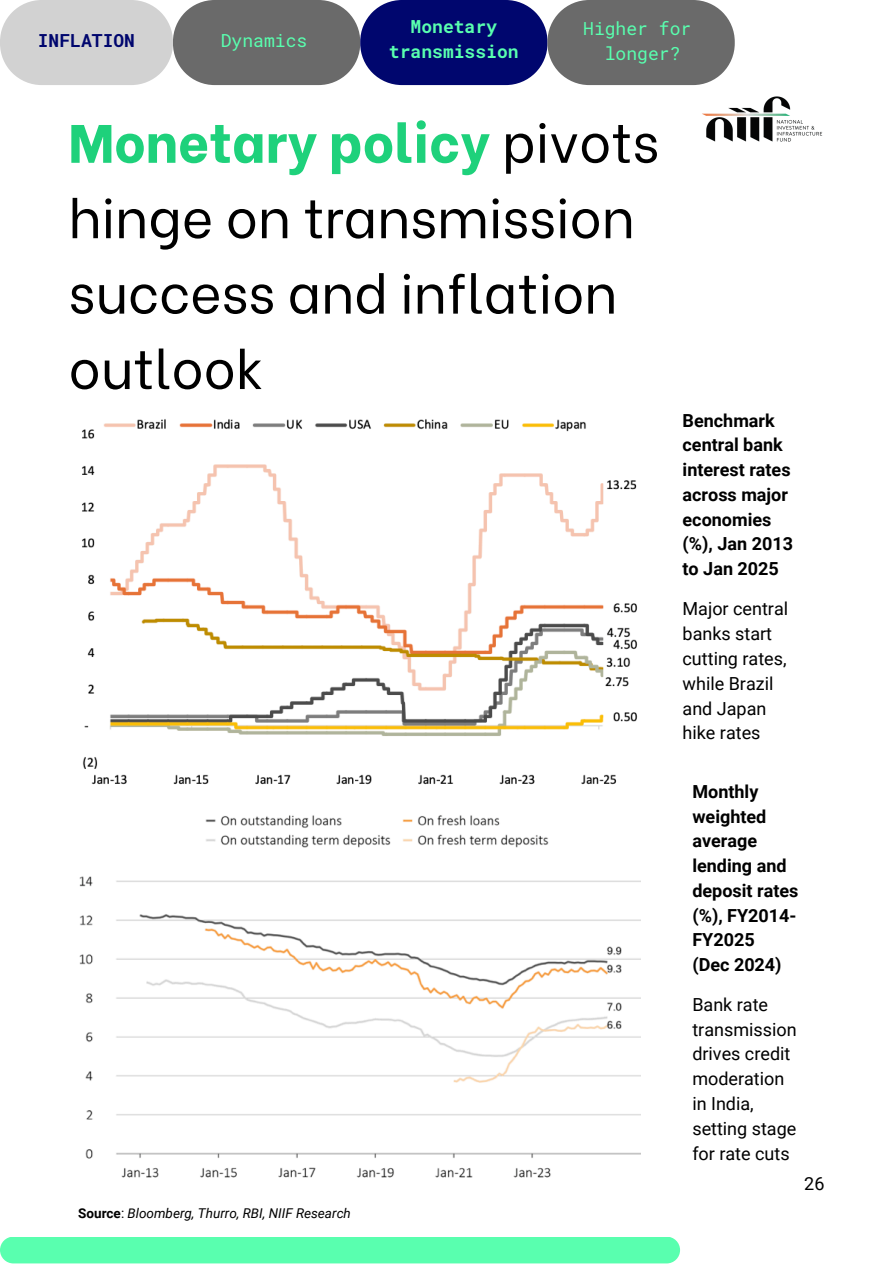
<style>
.page{position:relative;width:894px;height:1264px;background:#fff}
.page>*{position:absolute;margin:0;border:0;box-sizing:border-box;transform-origin:0 0}
.t1{font:54px/75.3px "Be Vietnam";color:#000}
.t2{font:700 18px/24.8px "Roboto";color:#000}
.t3{font:18px/24.8px "Roboto";color:#000}
.t4{font:18px/24.8px "Roboto Mono";color:#59ffaf}
.t5{font:700 18px/24.8px "Roboto Mono";color:#59ffaf;text-align:center}
.t6{font:700 18px "Roboto Mono";color:#00066e}
.t7{font:italic 13.5px "Roboto";color:#000}
.s1{font-weight:800;color:#1ed17b}
.s2{font-weight:700;font-style:normal}
.s3{font-style:normal}
</style>
<div class="page">
<img style="left:82px;top:419px;width:556px;height:366px">
<img style="left:79px;top:815px;width:561px;height:363px">
<svg style="left:0;top:0;width:734px;height:85px;background:#75768e"></svg>
<div style="left:0;top:1236px;width:680px;height:27px;background:#59ffaf;border-radius:13px"></div>
<img style="left:698px;top:55px;width:125px;height:87px">
<p class="t6" style="left:38px;top:28px;width:99px">INFLATION</p>
<p class="t4" style="left:221px;top:28px;width:88px">Dynamics</p>
<h3 class="t5" style="left:389px;top:14px;width:131px">Monetary transmission</h3>
<h4 class="t4" style="left:604px;top:16px;width:88px;text-indent:-22px">Higher for longer?</h4>
<h2 class="t1" style="left:68px;top:100px;width:592px"><span class="s1">Monetary policy</span> pivots hinge on transmission success and inflation outlook</h2>
<h1 class="t7" style="left:78px;top:1205px;width:274px"><span class="s2">Source</span><span class="s3">:</span> Bloomberg, Thurro, RBI, NIIF Research</h1>
<h3 class="t2" style="left:682px;top:408px;width:112px">Benchmark central bank interest rates across major economies (%), Jan 2013 to Jan 2025</h3>
<h4 class="t3" style="left:682px;top:597px;width:107px">Major central banks start cutting rates, while Brazil and Japan hike rates</h4>
<p class="t2" style="left:692px;top:779px;width:107px">Monthly weighted average lending and deposit rates (%), FY2014-<br>FY2025<br>(Dec 2024)</p>
<h4 class="t3" style="left:692px;top:992px;width:106px">Bank rate transmission drives credit moderation in India, setting stage for rate cuts</h4>
<p class="t3" style="left:804px;top:1171px;width:22px">26</p>
</div>
